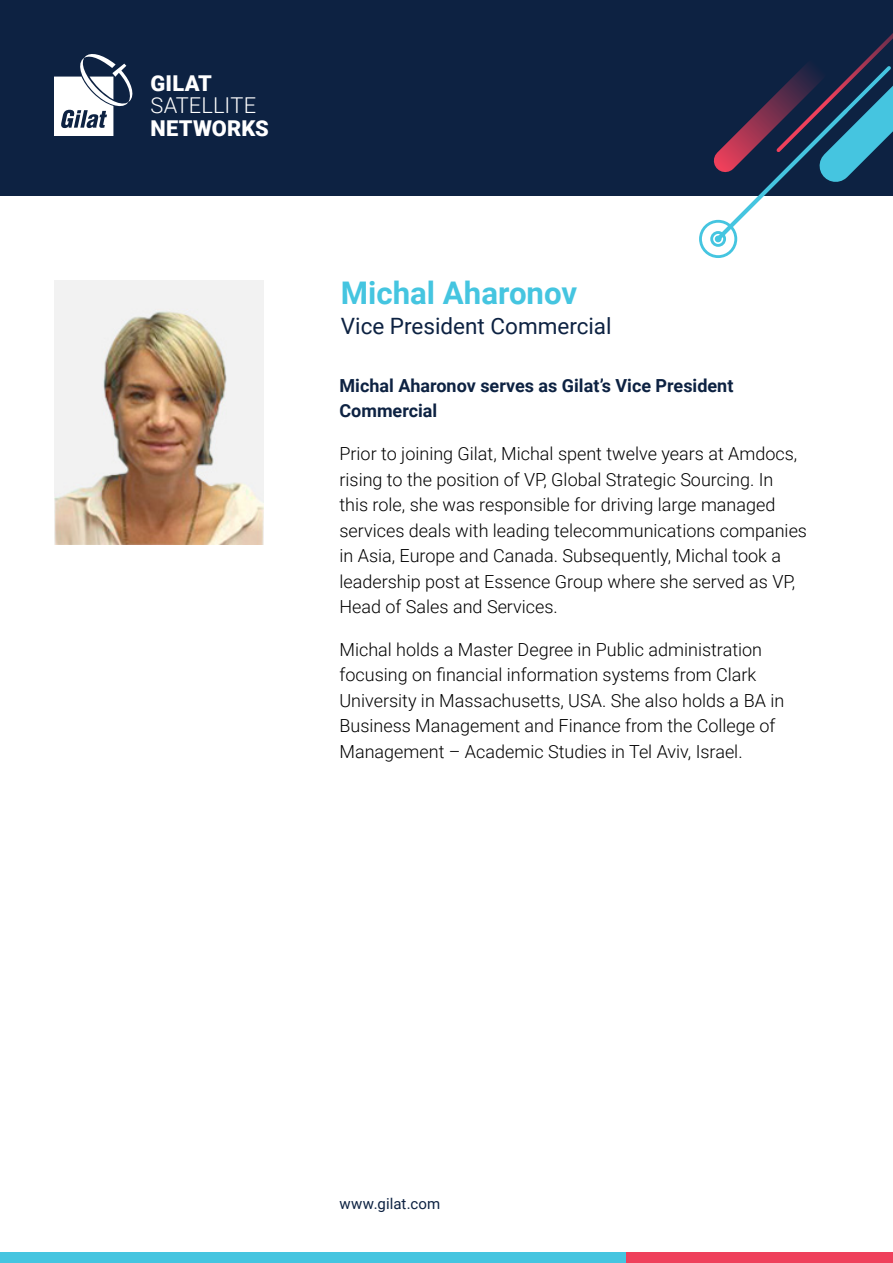
<style>
.page{position:relative;width:893px;height:1263px;background:#fff}
.page>*{position:absolute;margin:0;border:0;box-sizing:border-box;transform-origin:0 0}
.t1{font:700 31.2px "Roboto";color:#45c5e0}
.t2{font:22.5px "Roboto";color:#0d2242}
.t3{font:900 21.75px "Roboto";letter-spacing:.01em;color:#fff}
.t4{font:300 21.75px "Roboto";letter-spacing:.005em;color:#fff}
.t5{font:300 18px/25.5px "Roboto";color:#000}
.t6{font:700 18px/25.5px "Roboto";color:#0d2242}
.t7{font:15px "Roboto";letter-spacing:.01em;color:#0d2242}
</style>
<div class="page">
<div style="left:0;top:0;width:893px;height:196px;background:#0d2242"></div>
<div style="left:710px;top:231px;width:16px;height:16px;border:3px solid #45c5e0;border-radius:50%"></div>
<div style="left:699px;top:220px;width:38px;height:38px;border:3px solid #45c5e0;border-radius:50%"></div>
<svg style="left:700px;top:33px;width:193px;height:212px"></svg>
<svg style="left:54px;top:54px;width:79px;height:82px"></svg>
<div style="left:0;top:1252px;width:627px;height:11px;background:#45c5e0"></div>
<div style="left:627px;top:1252px;width:266px;height:11px;background:#ef405b"></div>
<img style="left:54px;top:281px;width:210px;height:264px">
<p class="t3" style="left:150px;top:68px;width:63px">GILAT</p>
<p class="t4" style="left:150px;top:90px;width:107px">SATELLITE</p>
<p class="t3" style="left:150px;top:113px;width:120px">NETWORKS</p>
<h1 class="t1" style="left:341px;top:271px;width:238px">Michal Aharonov</h1>
<p class="t2" style="left:341px;top:310px;width:272px">Vice President Commercial</p>
<p class="t6" style="left:339px;top:372px;width:395px">Michal Aharonov serves as Gilats’ Vice President<br>Commercial</p>
<p class="t5" style="left:543px;top:440px;width:255px;text-indent:-204px">Prior to joining Gilat, Michal spent twelve years at Amdocs, , Global Strategic Sourcing In.</p>
<p class="t5" style="left:339px;top:466px;width:208px">rising to the position of VP</p>
<p class="t5" style="left:339px;top:491px;width:437px">this role, she was responsible for driving large managed</p>
<p class="t5" style="left:339px;top:517px;width:469px">services deals with leading telecommunications companies</p>
<p class="t5" style="left:339px;top:542px;width:443px">in Asia, Europe and Canada. Subsequently, Michal took a</p>
<p class="t5" style="left:792px;top:568px;width:5px">,</p>
<p class="t5" style="left:339px;top:568px;width:457px">leadership post at Essence Group where she served as VP<br>Head of Sales and Services.</p>
<p class="t5" style="left:339px;top:636px;width:446px">Michal holds a Master Degree in Public administration focusing on financial information systems from Clark University in Massachusetts, USA. She also holds a BA in Business Management and Finance from the College of Management – Academic Studies in Tel Aviv, Israel.</p>
<p class="t7" style="left:339px;top:1193px;width:102px">www.gilat.com</p>
</div>
